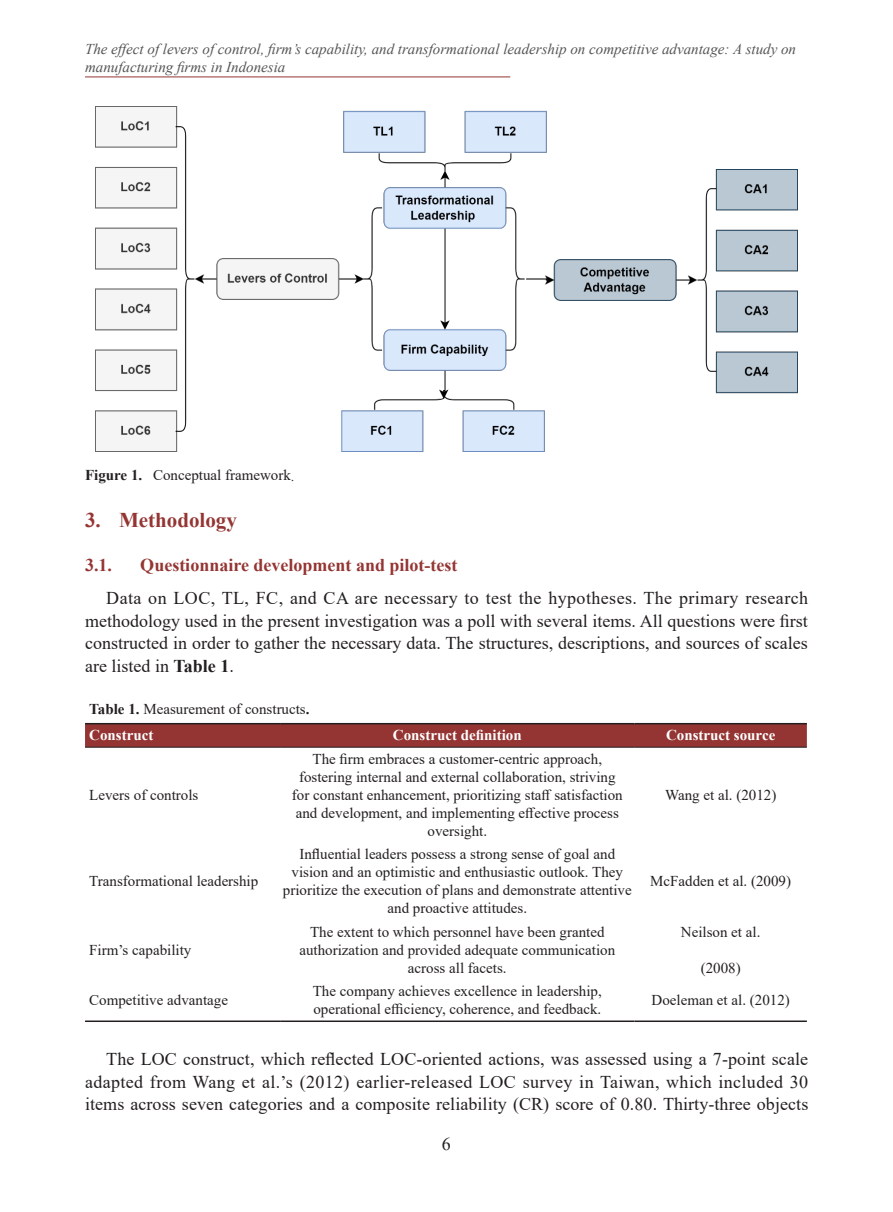
<style>
.page{position:relative;width:893px;height:1212px;background:#fff}
.page>*{position:absolute;margin:0;border:0;box-sizing:border-box;transform-origin:0 0}
.t1{font:700 21px "Times New Roman";color:#943533}
.Paragraph{font:18px/22.5px "Times New Roman";color:#231f20;text-align:justify}
.t2{font:700 18px "Times New Roman";color:#943533}
.Table_List{font:15px/18px "Times New Roman";color:#231f20;text-align:center}
.t3{font:italic 15px/18px "Times New Roman";color:#545555}
.t4{font:700 15px "Times New Roman";color:#fff}
.s1{font-weight:700}
.s2{font-family:"Adobe Song Std";font-weight:300}
</style>
<div class="page">
<hr style="left:85px;top:77px;width:425px;height:1px;background:#943533">
<img style="left:95px;top:106px;width:702px;height:345px">
<svg style="left:85px;top:724px;width:722px;height:23px;background:#903432"></svg>
<hr style="left:85px;top:1020px;width:195px;height:2px;background:#231f20">
<hr style="left:280px;top:1020px;width:354px;height:2px;background:#231f20">
<hr style="left:634px;top:1020px;width:173px;height:2px;background:#231f20">
<hr style="left:85px;top:723px;width:195px;height:1px;background:#231f20">
<hr style="left:280px;top:723px;width:354px;height:1px;background:#231f20">
<hr style="left:634px;top:723px;width:173px;height:1px;background:#231f20">
<hr style="left:85px;top:747px;width:195px;height:1px;background:#231f20">
<hr style="left:280px;top:747px;width:354px;height:1px;background:#231f20">
<hr style="left:634px;top:747px;width:173px;height:1px;background:#231f20">
<p class="t3" style="left:85px;top:40px;width:713px">The effect of levers of control, firm’s capability, and transformational leadership on competitive advantage: A study on manufacturing firms in Indonesia</p>
<p class="Table_List" style="left:85px;top:466px;width:211px"><span class="s1">Figure 1.</span> Conceptual framework<span class="s2">.</span></p>
<p class="t1" style="left:85px;top:504px;width:153px">3. Methodology</p>
<p class="t2" style="left:85px;top:551px;width:28px">3.1.</p>
<p class="t2" style="left:140px;top:551px;width:319px">Questionnaire development and pilot-test</p>
<p class="Paragraph" style="left:85px;top:586px;width:725px;text-indent:21px">Data on LOC, TL, FC, and CA are necessary to test the hypotheses. The primary research methodology used in the present investigation was a poll with several items. All questions were first constructed in order to gather the necessary data. The structures, descriptions, and sources of scales are listed in <span class="s1">Table 1</span>.</p>
<p class="Table_List" style="left:89px;top:700px;width:222px"><span class="s1">Table 1.</span> Measurement of constructs<span class="s1">.</span></p>
<p class="t4" style="left:89px;top:724px;width:66px">Construct</p>
<p class="t4" style="left:393px;top:724px;width:130px">Construct definition</p>
<p class="t4" style="left:666px;top:724px;width:111px">Construct source</p>
<p class="Table_List" style="left:89px;top:785px;width:111px">Levers of controls</p>
<p class="Table_List" style="left:89px;top:872px;width:171px">Transformational leadership</p>
<p class="Table_List" style="left:89px;top:940px;width:104px">Firm’s capability</p>
<p class="Table_List" style="left:292px;top:749px;width:332px">The firm embraces a customer-centric approach, fostering internal and external collaboration, striving for constant enhancement, prioritizing staff satisfaction and development, and implementing effective process oversight.</p>
<p class="Table_List" style="left:283px;top:845px;width:350px">Influential leaders possess a strong sense of goal and vision and an optimistic and enthusiastic outlook. They prioritize the execution of plans and demonstrate attentive and proactive attitudes.</p>
<p class="Table_List" style="left:665px;top:785px;width:113px">Wang et al. (2012)</p>
<p class="Table_List" style="left:650px;top:872px;width:142px">McFadden et al. (2009)</p>
<p class="Table_List" style="left:299px;top:922px;width:317px">The extent to which personnel have been granted authorization and provided adequate communication across all facets.</p>
<p class="Table_List" style="left:681px;top:922px;width:81px">Neilson et al.</p>
<p class="Table_List" style="left:701px;top:958px;width:41px">(2008)</p>
<p class="Table_List" style="left:89px;top:991px;width:140px">Competitive advantage</p>
<p class="Table_List" style="left:313px;top:982px;width:291px;text-align:left">The company achieves excellence in leadership, operational efficiency, coherence, and feedback.</p>
<p class="Table_List" style="left:651px;top:991px;width:140px">Doeleman et al. (2012)</p>
<p class="Paragraph" style="left:85px;top:1047px;width:725px;text-indent:21px">The LOC construct, which reflected LOC-oriented actions, was assessed using a 7-point scale adapted from Wang et al.’s (2012) earlier-released LOC survey in Taiwan, which included 30 items across seven categories and a composite reliability (CR) score of 0.80. Thirty-three objects</p>
<p class="Paragraph" style="left:442px;top:1132px;width:10px">6</p>
</div>
